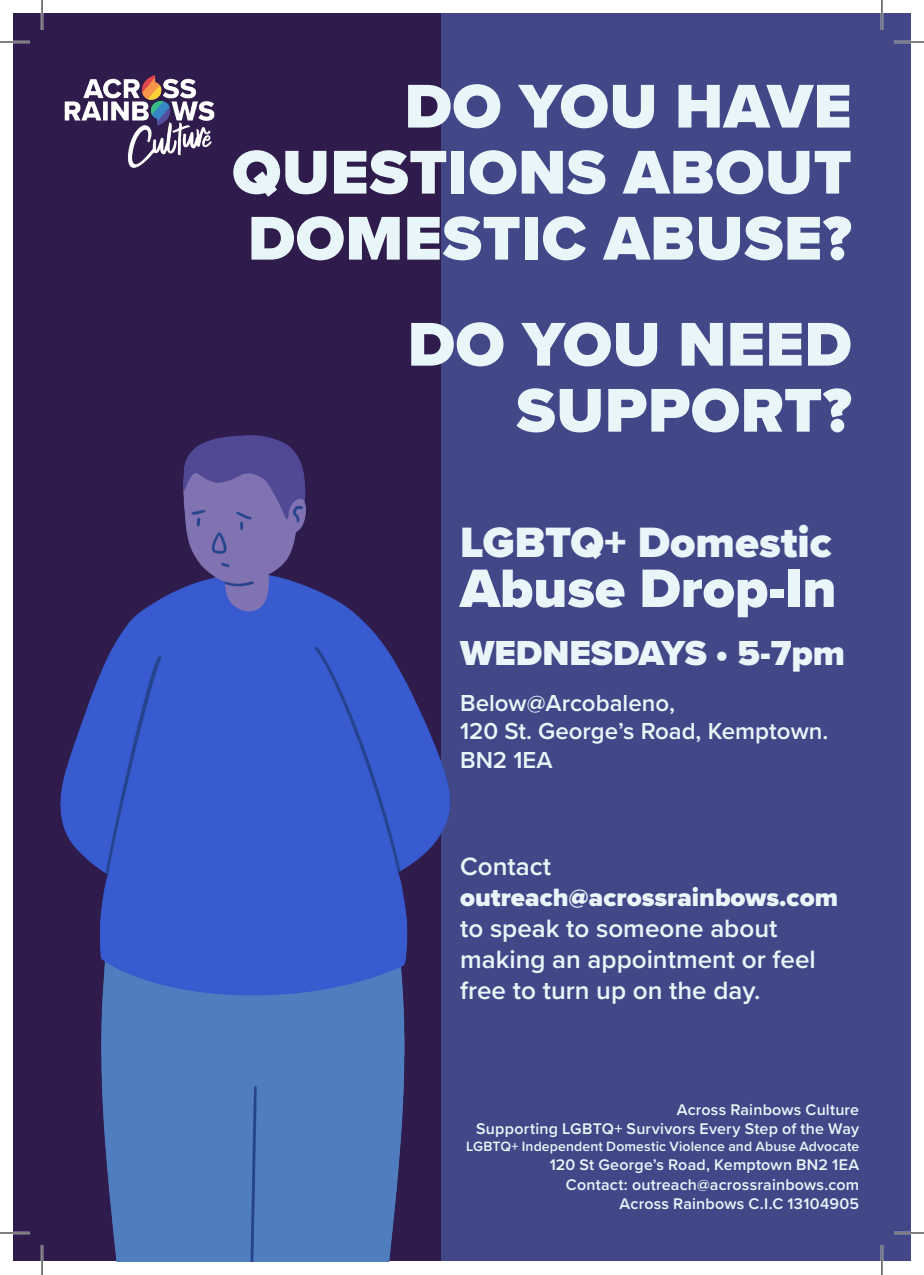
<style>
.page{position:relative;width:924px;height:1275px;background:#fff}
.page>*{position:absolute;margin:0;border:0;box-sizing:border-box;transform-origin:0 0}
.t1{font:900 64px/66px "Proxima Nova";letter-spacing:.01em;color:#e8f6f9;text-align:justify}
.t2{font:900 56px "Proxima Nova";color:#e8f6f9}
.t3{font:900 44px "Proxima Nova";color:#e8f6f9}
.t4{font:900 36px "Proxima Nova";color:#e8f6f9}
.t5{font:600 26px/31.2px "Proxima Nova";color:#e8f6f9}
.t6{font:900 26px "Proxima Nova";color:#e8f6f9}
.t7{font:600 24px/28.8px "Proxima Nova";color:#e8f6f9}
.t8{font:600 16px/19.2px "Proxima Nova";letter-spacing:.015em;color:#e8f6f9;text-align:right}
.t9{font:600 14px "Proxima Nova";letter-spacing:.01em;color:#e8f6f9}
</style>
<div class="page">
<div style="left:14px;top:14px;width:895px;height:1247px;background:#2f1c4d"></div>
<div style="left:441px;top:14px;width:468px;height:1247px;background:#424788"></div>
<img style="left:60px;top:435px;width:391px;height:826px">
<img style="left:64px;top:75px;width:151px;height:93px">
<hr style="left:0;top:41px;width:30px;height:2px;background:#fff">
<hr style="left:893px;top:41px;width:30px;height:2px;background:#fff">
<hr style="left:0;top:1231px;width:30px;height:3px;background:#fff">
<hr style="left:893px;top:1231px;width:30px;height:3px;background:#fff">
<hr style="left:41px;top:0;width:2px;height:30px;background:#fff">
<hr style="left:41px;top:1245px;width:2px;height:30px;background:#fff">
<hr style="left:880px;top:0;width:2px;height:30px;background:#fff">
<hr style="left:880px;top:1245px;width:2px;height:30px;background:#fff">
<hr style="left:0;top:42px;width:30px;height:1px;background:#000">
<hr style="left:893px;top:42px;width:30px;height:1px;background:#000">
<hr style="left:0;top:1232px;width:30px;height:1px;background:#000">
<hr style="left:893px;top:1232px;width:30px;height:1px;background:#000">
<hr style="left:42px;top:0;width:1px;height:30px;background:#000">
<hr style="left:42px;top:1245px;width:1px;height:30px;background:#000">
<hr style="left:881px;top:0;width:1px;height:30px;background:#000">
<hr style="left:881px;top:1245px;width:1px;height:30px;background:#000">
<h1 class="t1" style="left:232px;top:73px;width:620px;text-indent:172px">DO YOU HAVE QUESTIONS ABOUT DOMESTIC ABUSE?</h1>
<h1 class="t1" style="left:407px;top:311px;width:445px;text-align:right">DO YOU NEED<br>SUPPORT?</h1>
<h3 class="t3" style="left:460px;top:509px;width:373px">LGBTQ+ Domestic</h3>
<h2 class="t2" style="left:460px;top:546px;width:378px">Abuse Drop-In</h2>
<h3 class="t4" style="left:460px;top:626px;width:386px">WEDNESDAYS • 5-7pm</h3>
<h3 class="t7" style="left:460px;top:687px;width:369px">Below@Arcobaleno,<br>120 St. George’s Road, Kemptown.<br>BN2 1EA</h3>
<h3 class="t5" style="left:460px;top:849px;width:92px">Contact</h3>
<h3 class="t6" style="left:460px;top:877px;width:379px">outreach@acrossrainbows.com</h3>
<h3 class="t5" style="left:460px;top:912px;width:357px">to speak to someone about making an appointment or feel free to turn up on the day.</h3>
<p class="t8" style="left:476px;top:1099px;width:384px">Across Rainbows Culture<br>Supporting LGBTQ+ Survivors Every Step of the Way</p>
<p class="t9" style="left:466px;top:1136px;width:394px">LGBTQ+ Independent Domestic Violence and Abuse Advocate</p>
<p class="t8" style="left:549px;top:1155px;width:311px">120 St George’s Road, Kemptown BN2 1EA<br>Contact: outreach@acrossrainbows.com<br>Across Rainbows C.I.C 13104905</p>
</div>
